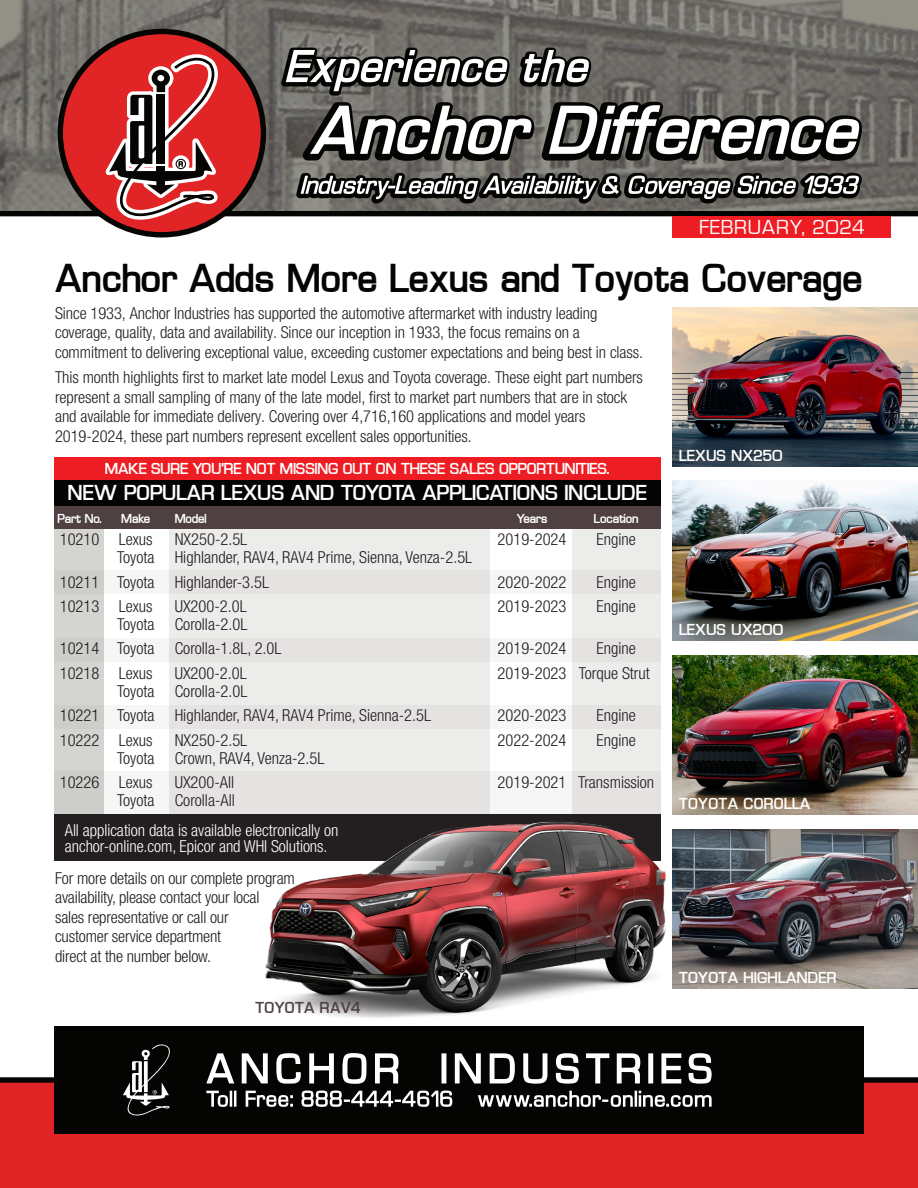
<style>
.page{position:relative;width:918px;height:1188px;background:#fff}
.page>*{position:absolute;margin:0;border:0;box-sizing:border-box;transform-origin:0 0}
.t1{font:700 42px "Waukegan LDO";letter-spacing:.005em;color:#040503}
.t2{font:700 22.5px "Waukegan LDO";letter-spacing:.01em;color:#fff}
.t3{font:21px "Waukegan LDO";letter-spacing:.055em;color:#fff}
.t4{font:300 condensed 16.5px/19.5px "Helvetica Neue LT Pro";color:#211d1e}
.t5{font:300 condensed 16.5px/19.5px "Helvetica Neue LT Pro";letter-spacing:-.005em;color:#231f20}
.t6{font:300 condensed 16.5px/16.5px "Helvetica Neue LT Pro";letter-spacing:-.005em;color:#fff}
.t7{font:700 16.5px "Waukegan LDO";color:#fff}
.t8{font:700 16.5px "Waukegan LDO";letter-spacing:.02em;color:#fff}
.t9{font:700 16.5px "Waukegan LDO";letter-spacing:.02em;color:#4f4141}
.t10{font:700 13.5px "Waukegan LDO";color:#fff}
</style>
<div class="page">
<svg style="left:299px;top:0;width:619px;height:211px;background:#726f6a"></svg>
<div style="left:0;top:1080px;width:918px;height:108px;background:#e12426"></div>
<div style="left:0;top:1077px;width:918px;height:6px;background:#040503"></div>
<div style="left:54px;top:1026px;width:810px;height:108px;background:#040503"></div>
<svg style="left:226px;top:1053px;width:486px;height:31px"></svg>
<svg style="left:226px;top:1091px;width:226px;height:16px"></svg>
<svg style="left:478px;top:1091px;width:234px;height:16px"></svg>
<svg style="left:299px;top:14px;width:568px;height:224px"></svg>
<div style="left:0;top:211px;width:918px;height:5px;background:#040503"></div>
<svg style="left:123px;top:1044px;width:103px;height:72px"></svg>
<svg style="left:0;top:0;width:299px;height:238px;background:#8f6360"></svg>
<svg style="left:109px;top:51px;width:110px;height:173px"></svg>
<div style="left:673px;top:216px;width:218px;height:22px;background:#ee1d23"></div>
<div style="left:169px;top:528px;width:321px;height:287px;background:#ececea"></div>
<div style="left:572px;top:528px;width:88px;height:287px;background:#ececea"></div>
<div style="left:54px;top:528px;width:50px;height:287px;background:#d4d5d0"></div>
<div style="left:54px;top:457px;width:606px;height:49px;background:#040503"></div>
<div style="left:54px;top:457px;width:606px;height:22px;background:#ee1d23"></div>
<div style="left:54px;top:506px;width:606px;height:23px;background:#4f4141"></div>
<svg style="left:54px;top:814px;width:606px;height:1px"></svg>
<div style="left:54px;top:815px;width:606px;height:46px;background:#231f20"></div>
<img style="left:673px;top:307px;width:245px;height:160px">
<img style="left:673px;top:655px;width:245px;height:160px">
<img style="left:673px;top:481px;width:245px;height:160px">
<img style="left:673px;top:830px;width:245px;height:159px">
<img style="left:265px;top:819px;width:401px;height:199px">
<p class="t3" style="left:699px;top:216px;width:167px">FEBRUARY, 2024</p>
<h1 class="t1" style="left:55px;top:256px;width:809px">Anchor Adds More Lexus and Toyota Coverage</h1>
<p class="t5" style="left:55px;top:303px;width:590px">Since 1933, Anchor Industries has supported the automotive aftermarket with industry leading coverage, quality, data and availability. Since our inception in 1933, the focus remains on a commitment to delivering exceptional value, exceeding customer expectations and being best in class.</p>
<p class="t5" style="left:55px;top:368px;width:589px">This month highlights first to market late model Lexus and Toyota coverage. These eight part numbers represent a small sampling of many of the late model, first to market part numbers that are in stock and available for immediate delivery. Covering over 4,716,160 applications and model years 2019-2024, these part numbers represent excellent sales opportunities.</p>
<p class="t7" style="left:105px;top:460px;width:506px">MAKE SURE YOU’RE NOT MISSING OUT ON THESE SALES OPPORTUNITIES.</p>
<h2 class="t2" style="left:68px;top:481px;width:580px">NEW POPULAR LEXUS AND TOYOTA APPLICATIONS INCLUDE</h2>
<p class="t10" style="left:57px;top:511px;width:46px">Part No.</p>
<p class="t10" style="left:121px;top:511px;width:31px">Make</p>
<p class="t10" style="left:175px;top:511px;width:33px">Model</p>
<p class="t10" style="left:517px;top:511px;width:32px">Years</p>
<p class="t10" style="left:594px;top:511px;width:46px">Location</p>
<p class="t4" style="left:60px;top:530px;width:94px">10210 Lexus</p>
<p class="t4" style="left:175px;top:530px;width:74px">NX250-2.5L</p>
<p class="t4" style="left:498px;top:530px;width:70px">2019-2024</p>
<p class="t4" style="left:597px;top:530px;width:41px">Engine</p>
<p class="t4" style="left:60px;top:545px;width:414px;line-height:24.3px;text-indent:57px">Toyota Highlander, RAV4, RAV4 Prime, Sienna, Venza-2.5L<br>10211 Toyota Highlander-3.5L</p>
<p class="t4" style="left:498px;top:572px;width:70px">2020-2022</p>
<p class="t4" style="left:597px;top:572px;width:41px">Engine</p>
<p class="t4" style="left:60px;top:596px;width:94px">10213 Lexus</p>
<p class="t4" style="left:175px;top:596px;width:73px">UX200-2.0L</p>
<p class="t4" style="left:498px;top:596px;width:70px">2019-2023</p>
<p class="t4" style="left:597px;top:596px;width:41px">Engine</p>
<p class="t4" style="left:60px;top:612px;width:223px;line-height:24.3px;text-indent:57px">Toyota Corolla-2.0L<br>10214 Toyota Corolla-1.8L, 2.0L</p>
<p class="t4" style="left:498px;top:639px;width:70px">2019-2024</p>
<p class="t4" style="left:597px;top:639px;width:41px">Engine</p>
<p class="t4" style="left:60px;top:663px;width:94px">10218 Lexus</p>
<p class="t4" style="left:175px;top:663px;width:73px">UX200-2.0L</p>
<p class="t4" style="left:498px;top:663px;width:154px">2019-2023 Torque Strut</p>
<p class="t4" style="left:60px;top:679px;width:373px;line-height:24.3px;text-indent:57px">Toyota Corolla-2.0L<br>10221 Toyota Highlander, RAV4, RAV4 Prime, Sienna-2.5L</p>
<p class="t4" style="left:498px;top:705px;width:70px">2020-2023</p>
<p class="t4" style="left:597px;top:705px;width:41px">Engine</p>
<p class="t4" style="left:60px;top:730px;width:94px">10222 Lexus</p>
<p class="t4" style="left:175px;top:730px;width:74px">NX250-2.5L</p>
<p class="t4" style="left:498px;top:730px;width:70px">2022-2024</p>
<p class="t4" style="left:597px;top:730px;width:41px">Engine</p>
<p class="t4" style="left:60px;top:745px;width:266px;line-height:24.3px;text-indent:57px">Toyota Crown, RAV4, Venza-2.5L<br>10226 Lexus</p>
<p class="t4" style="left:175px;top:772px;width:61px">UX200-All</p>
<p class="t4" style="left:498px;top:772px;width:158px">2019-2021 Transmission</p>
<p class="t4" style="left:117px;top:790px;width:119px">Toyota Corolla-All</p>
<p class="t6" style="left:65px;top:821px;width:275px">All application data is available electronically on anchor-online.com, Epicor and WHI Solutions.</p>
<p class="t4" style="left:55px;top:868px;width:241px">For more details on our complete program availability, please contact your local<br>sales representative or call our<br>customer service department<br>direct at the number below.</p>
<p class="t9" style="left:256px;top:999px;width:107px">TOYOTA RAV4</p>
<p class="t8" style="left:679px;top:447px;width:105px">LEXUS NX250</p>
<p class="t8" style="left:679px;top:621px;width:106px">LEXUS UX200</p>
<p class="t8" style="left:679px;top:795px;width:133px">TOYOTA COROLLA</p>
<p class="t8" style="left:679px;top:969px;width:159px">TOYOTA HIGHLANDER</p>
</div>
